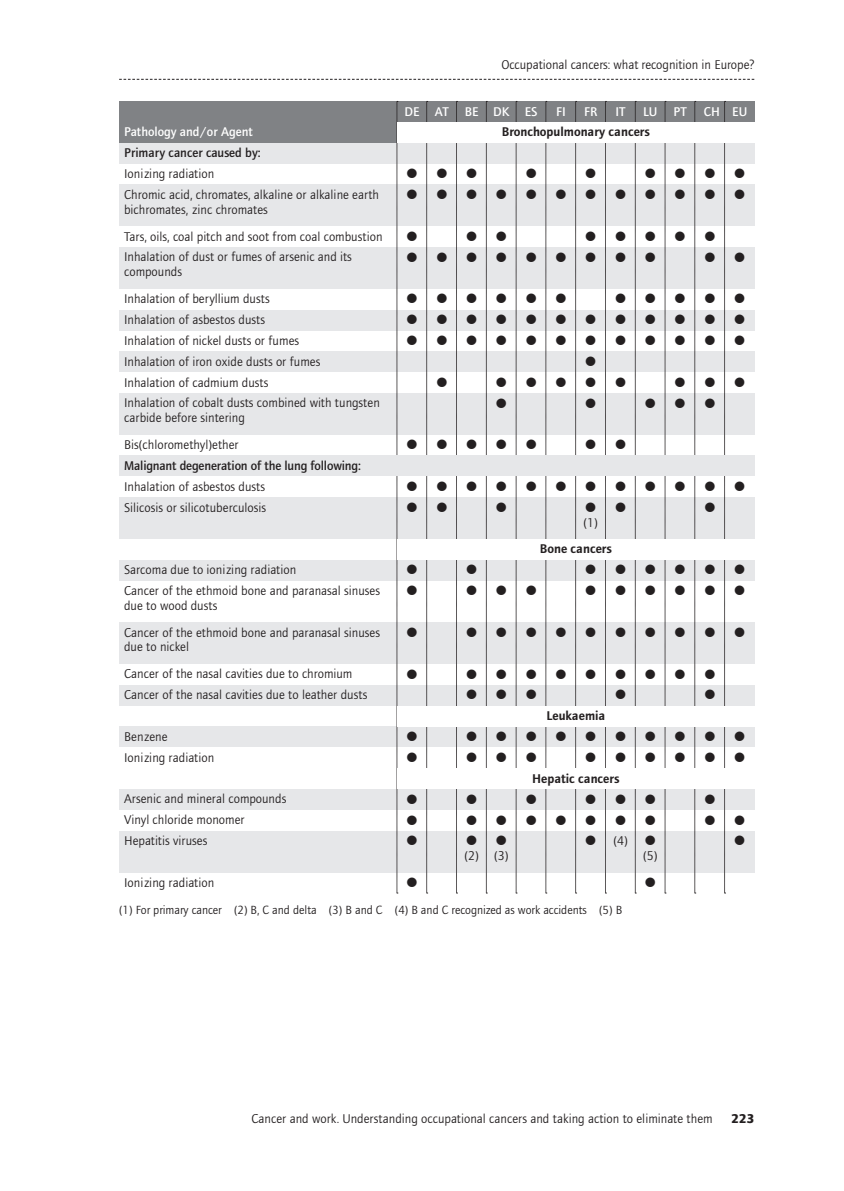
<style>
.page{position:relative;width:844px;height:1191px;background:#fff}
.page>*{position:absolute;margin:0;border:0;box-sizing:border-box;transform-origin:0 0}
.contenu{font:13.12px/14.7px "Foundry Journal";color:#231f20}
.contenu-2{font:500 13.12px "Foundry Journal";letter-spacing:-.01em;color:#231f20}
.contenu-3{font:600 13.12px "Foundry Journal";color:#231f20}
.t1{font:13.12px "etui Foundry Journal book";color:#231f20}
.Titre__Blanc{font:500 13.12px "Foundry Journal";color:#fff}
.Titre__Blanc-2{font:13.12px "Foundry Journal";color:#231f20}
.t2{font:700 13.12px "Foundry Journal";color:#231f20}
.contenu-4{font:500 13.12px "Foundry Journal";color:#fff}
.Source__tableau_figu{font:12.25px "etui Foundry Journal book";color:#231f20}
</style>
<div class="page">
<svg style="left:119px;top:79px;width:635px;height:1px"></svg>
<div style="left:119px;top:101px;width:635px;height:21px;background:#808285"></div>
<div style="left:119px;top:122px;width:278px;height:21px;background:#808285"></div>
<div style="left:119px;top:310px;width:635px;height:20px;background:#e6e7e9"></div>
<div style="left:119px;top:393px;width:635px;height:42px;background:#e6e7e9"></div>
<div style="left:119px;top:351px;width:635px;height:21px;background:#e6e7e9"></div>
<div style="left:119px;top:143px;width:635px;height:21px;background:#e6e7e9"></div>
<div style="left:119px;top:455px;width:635px;height:21px;background:#e6e7e9"></div>
<div style="left:119px;top:497px;width:635px;height:42px;background:#e6e7e9"></div>
<div style="left:119px;top:560px;width:635px;height:20px;background:#e6e7e9"></div>
<div style="left:119px;top:685px;width:635px;height:20px;background:#e6e7e9"></div>
<div style="left:119px;top:726px;width:635px;height:21px;background:#e6e7e9"></div>
<div style="left:119px;top:789px;width:635px;height:21px;background:#e6e7e9"></div>
<div style="left:119px;top:830px;width:635px;height:42px;background:#e6e7e9"></div>
<div style="left:119px;top:622px;width:635px;height:42px;background:#e6e7e9"></div>
<div style="left:119px;top:185px;width:635px;height:41px;background:#e6e7e9"></div>
<div style="left:119px;top:247px;width:635px;height:42px;background:#e6e7e9"></div>
<svg style="left:724px;top:101px;width:1px;height:792px"></svg>
<svg style="left:694px;top:101px;width:1px;height:792px"></svg>
<svg style="left:664px;top:101px;width:2px;height:792px"></svg>
<svg style="left:634px;top:101px;width:2px;height:792px"></svg>
<svg style="left:605px;top:101px;width:1px;height:792px"></svg>
<svg style="left:575px;top:101px;width:1px;height:792px"></svg>
<svg style="left:545px;top:101px;width:1px;height:792px"></svg>
<svg style="left:515px;top:101px;width:2px;height:792px"></svg>
<svg style="left:486px;top:101px;width:1px;height:792px"></svg>
<svg style="left:456px;top:101px;width:1px;height:792px"></svg>
<svg style="left:426px;top:101px;width:1px;height:792px"></svg>
<svg style="left:396px;top:101px;width:2px;height:792px"></svg>
<div style="left:397px;top:122px;width:357px;height:21px;background:#fff"></div>
<div style="left:397px;top:539px;width:357px;height:21px;background:#fff"></div>
<div style="left:397px;top:705px;width:357px;height:21px;background:#fff"></div>
<div style="left:397px;top:768px;width:357px;height:21px;background:#fff"></div>
<div style="left:396px;top:455px;width:358px;height:21px;background:#e6e7e9"></div>
<p class="t1" style="left:501px;top:57px;width:254px">Occupational cancers: what recognition in Europe?</p>
<p class="Titre__Blanc" style="left:124px;top:125px;width:130px">Pathology and/or Agent</p>
<p class="contenu-2" style="left:124px;top:145px;width:138px">Primary cancer caused by:</p>
<p class="contenu" style="left:124px;top:166px;width:92px">Ionizing radiation</p>
<p class="contenu" style="left:124px;top:187px;width:256px">Chromic acid, chromates, alkaline or alkaline earth bichromates, zinc chromates</p>
<p class="contenu" style="left:124px;top:229px;width:260px">Tars, oils, coal pitch and soot from coal combustion</p>
<p class="contenu" style="left:124px;top:250px;width:229px">Inhalation of dust or fumes of arsenic and its compounds</p>
<p class="contenu" style="left:124px;top:291px;width:147px">Inhalation of beryllium dusts</p>
<p class="contenu" style="left:124px;top:312px;width:142px">Inhalation of asbestos dusts</p>
<p class="contenu" style="left:124px;top:333px;width:176px">Inhalation of nickel dusts or fumes</p>
<p class="contenu" style="left:124px;top:354px;width:198px">Inhalation of iron oxide dusts or fumes</p>
<p class="contenu" style="left:124px;top:375px;width:146px">Inhalation of cadmium dusts</p>
<p class="contenu" style="left:124px;top:395px;width:257px">Inhalation of cobalt dusts combined with tungsten carbide before sintering</p>
<p class="contenu" style="left:124px;top:437px;width:116px">Bis(chloromethyl)ether</p>
<p class="contenu-2" style="left:124px;top:458px;width:238px">Malignant degeneration of the lung following:</p>
<p class="contenu" style="left:124px;top:479px;width:142px">Inhalation of asbestos dusts</p>
<p class="contenu" style="left:124px;top:500px;width:143px">Silicosis or silicotuberculosis</p>
<p class="contenu" style="left:124px;top:562px;width:173px">Sarcoma due to ionizing radiation</p>
<p class="contenu" style="left:124px;top:583px;width:257px">Cancer of the ethmoid bone and paranasal sinuses due to wood dusts</p>
<p class="contenu" style="left:124px;top:625px;width:257px">Cancer of the ethmoid bone and paranasal sinuses due to nickel</p>
<p class="contenu" style="left:124px;top:666px;width:230px">Cancer of the nasal cavities due to chromium</p>
<p class="contenu" style="left:124px;top:687px;width:245px">Cancer of the nasal cavities due to leather dusts</p>
<p class="contenu" style="left:124px;top:729px;width:45px">Benzene</p>
<p class="contenu" style="left:124px;top:750px;width:92px">Ionizing radiation</p>
<p class="contenu" style="left:124px;top:791px;width:164px">Arsenic and mineral compounds</p>
<p class="contenu" style="left:124px;top:812px;width:122px">Vinyl chloride monomer</p>
<p class="contenu" style="left:124px;top:833px;width:85px">Hepatitis viruses</p>
<p class="contenu" style="left:124px;top:875px;width:92px">Ionizing radiation</p>
<p class="Titre__Blanc" style="left:404px;top:104px;width:17px">DE</p>
<p class="Titre__Blanc" style="left:435px;top:104px;width:15px">AT</p>
<p class="Titre__Blanc" style="left:464px;top:104px;width:15px">BE</p>
<p class="Titre__Blanc" style="left:493px;top:104px;width:18px">DK</p>
<p class="Titre__Blanc" style="left:524px;top:104px;width:14px">ES</p>
<p class="Titre__Blanc" style="left:556px;top:104px;width:11px">FI</p>
<p class="Titre__Blanc" style="left:584px;top:104px;width:15px">FR</p>
<p class="Titre__Blanc" style="left:615px;top:104px;width:12px">IT</p>
<p class="Titre__Blanc" style="left:643px;top:104px;width:16px">LU</p>
<p class="Titre__Blanc" style="left:673px;top:104px;width:15px">PT</p>
<p class="contenu-4" style="left:703px;top:104px;width:18px">CH</p>
<p class="Titre__Blanc" style="left:732px;top:104px;width:17px">EU</p>
<p class="contenu-3" style="left:501px;top:124px;width:149px">Bronchopulmonary cancers</p>
<p class="Titre__Blanc-2" style="left:583px;top:515px;width:16px">(1)</p>
<p class="contenu-3" style="left:539px;top:541px;width:74px">Bone cancers</p>
<p class="contenu-3" style="left:546px;top:708px;width:60px">Leukaemia</p>
<p class="contenu-3" style="left:532px;top:770px;width:89px">Hepatic cancers</p>
<p class="Titre__Blanc-2" style="left:464px;top:848px;width:16px">(2)</p>
<p class="Titre__Blanc-2" style="left:494px;top:848px;width:16px">(3)</p>
<p class="Titre__Blanc-2" style="left:613px;top:833px;width:16px">(4)</p>
<p class="Titre__Blanc-2" style="left:643px;top:848px;width:16px">(5)</p>
<p class="Source__tableau_figu" style="left:119px;top:903px;width:504px">(1) For primary cancer (2) B, C and delta (3) B and C (4) B and C recognized as work accidents (5) B</p>
<p class="contenu" style="left:251px;top:1110px;width:462px">Cancer and work. Understanding occupational cancers and taking action to eliminate them</p>
<p class="t2" style="left:730px;top:1110px;width:25px">223</p>
</div>
